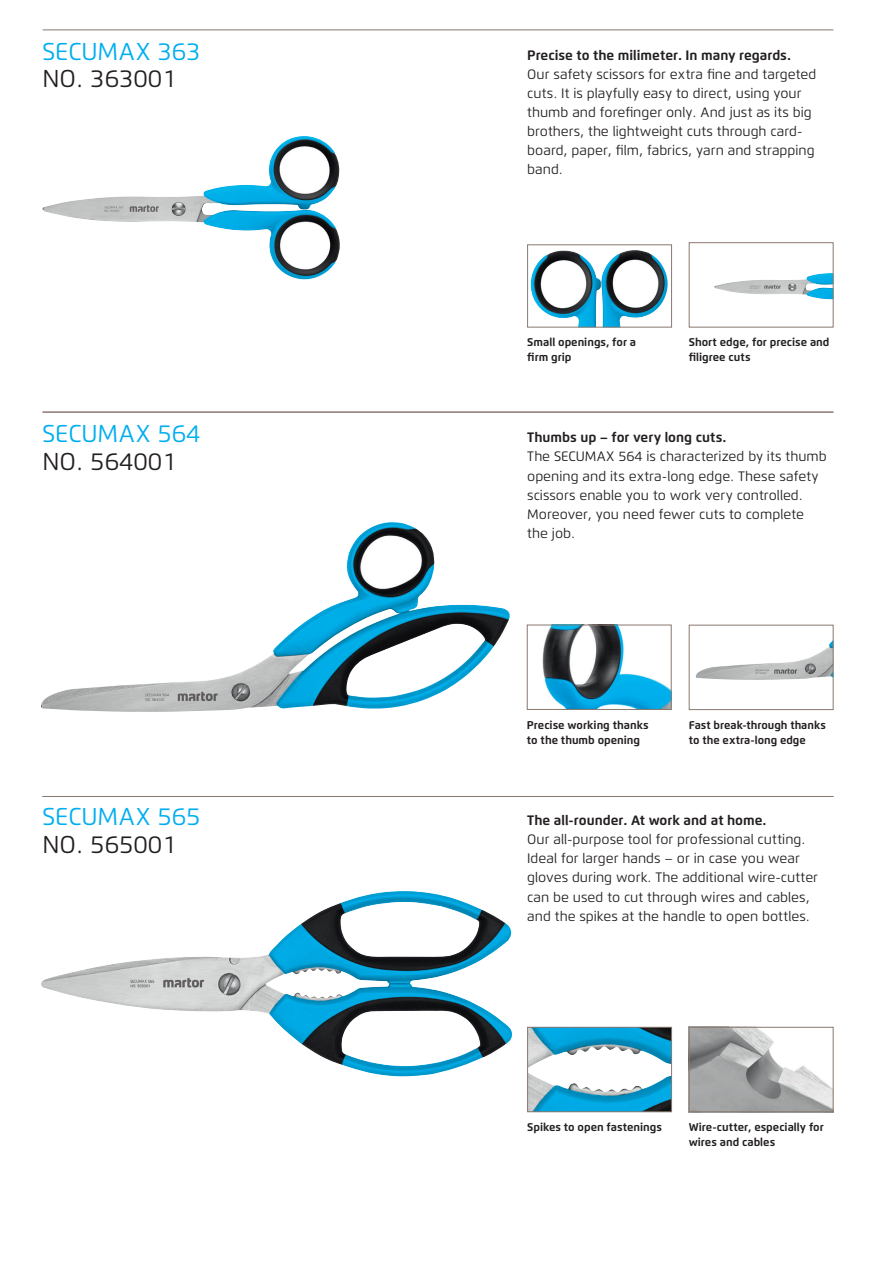
<style>
.page{position:relative;width:893px;height:1263px;background:#fff}
.page>*{position:absolute;margin:0;border:0;box-sizing:border-box;transform-origin:0 0}
.t1{font:24.3px "Flexo";color:#00aeef}
.t2{font:24.3px "Flexo";color:#231f20}
.t3{font:13.65px/19.2px "Flexo";color:#231f20}
.t4{font:700 13.65px "Flexo";color:#231f20}
.t5{font:700 11.25px/14.9px "Flexo";color:#231f20}
</style>
<div class="page">
<hr style="left:43px;top:30px;width:790px;height:1px;background:#89786e">
<hr style="left:43px;top:412px;width:790px;height:1px;background:#89786e">
<hr style="left:43px;top:796px;width:790px;height:1px;background:#89786e">
<img style="left:714px;top:273px;width:117px;height:26px">
<div style="left:689px;top:242px;width:144px;height:85px;border:1px solid #89786e"></div>
<img style="left:542px;top:627px;width:127px;height:81px">
<div style="left:527px;top:625px;width:144px;height:85px;border:1px solid #89786e"></div>
<img style="left:696px;top:642px;width:135px;height:38px">
<div style="left:689px;top:625px;width:144px;height:85px;border:1px solid #89786e"></div>
<img style="left:691px;top:1029px;width:140px;height:81px">
<div style="left:689px;top:1027px;width:144px;height:85px;border:1px solid #89786e"></div>
<img style="left:43px;top:136px;width:297px;height:143px">
<img style="left:41px;top:891px;width:471px;height:185px">
<img style="left:41px;top:522px;width:469px;height:190px">
<img style="left:531px;top:250px;width:137px;height:75px">
<div style="left:527px;top:244px;width:145px;height:83px;border:1px solid #89786e"></div>
<img style="left:529px;top:1029px;width:141px;height:81px">
<div style="left:527px;top:1027px;width:145px;height:85px;border:1px solid #89786e"></div>
<h1 class="t1" style="left:43px;top:37px;width:160px">SECUMAX 363</h1>
<h1 class="t2" style="left:43px;top:64px;width:136px">NO. 363001</h1>
<h1 class="t1" style="left:43px;top:419px;width:160px">SECUMAX 564</h1>
<h1 class="t2" style="left:43px;top:447px;width:136px">NO. 564001</h1>
<h1 class="t1" style="left:43px;top:802px;width:160px">SECUMAX 565</h1>
<h1 class="t2" style="left:43px;top:829px;width:136px">NO. 565001</h1>
<p class="t4" style="left:527px;top:46px;width:265px">Precise to the milimeter. In many regards.</p>
<p class="t3" style="left:527px;top:64px;width:291px">Our safety scissors for extra fine and targeted cuts. It is playfully easy to direct, using your thumb and forefinger only. And just as its big brothers, the lightweight cuts through card&shy;board, paper, film, fabrics, yarn and strapping band.</p>
<p class="t5" style="left:527px;top:335px;width:110px">Small openings, for a firm grip</p>
<p class="t5" style="left:689px;top:335px;width:142px">Short edge, for precise and filigree cuts</p>
<p class="t4" style="left:527px;top:429px;width:201px">Thumbs up – for very long cuts.</p>
<p class="t3" style="left:527px;top:447px;width:301px">The SECUMAX 564 is characterized by its thumb opening and its extra-long edge. These safety scissors enable you to work very controlled.<br>Moreover, you need fewer cuts to complete the job.</p>
<p class="t5" style="left:527px;top:717px;width:123px">Precise working thanks to the thumb opening</p>
<p class="t5" style="left:689px;top:717px;width:139px">Fast break-through thanks to the extra-long edge</p>
<p class="t4" style="left:527px;top:812px;width:241px">The all-rounder. At work and at home.</p>
<p class="t3" style="left:527px;top:830px;width:292px">Our all-purpose tool for professional cutting.<br>Ideal for larger hands – or in case you wear gloves during work. The additional wire-cutter can be used to cut through wires and cables, and the spikes at the handle to open bottles.</p>
<p class="t5" style="left:527px;top:1120px;width:136px">Spikes to open fastenings</p>
<p class="t5" style="left:689px;top:1120px;width:137px">Wire-cutter, especially for wires and cables</p>
</div>
